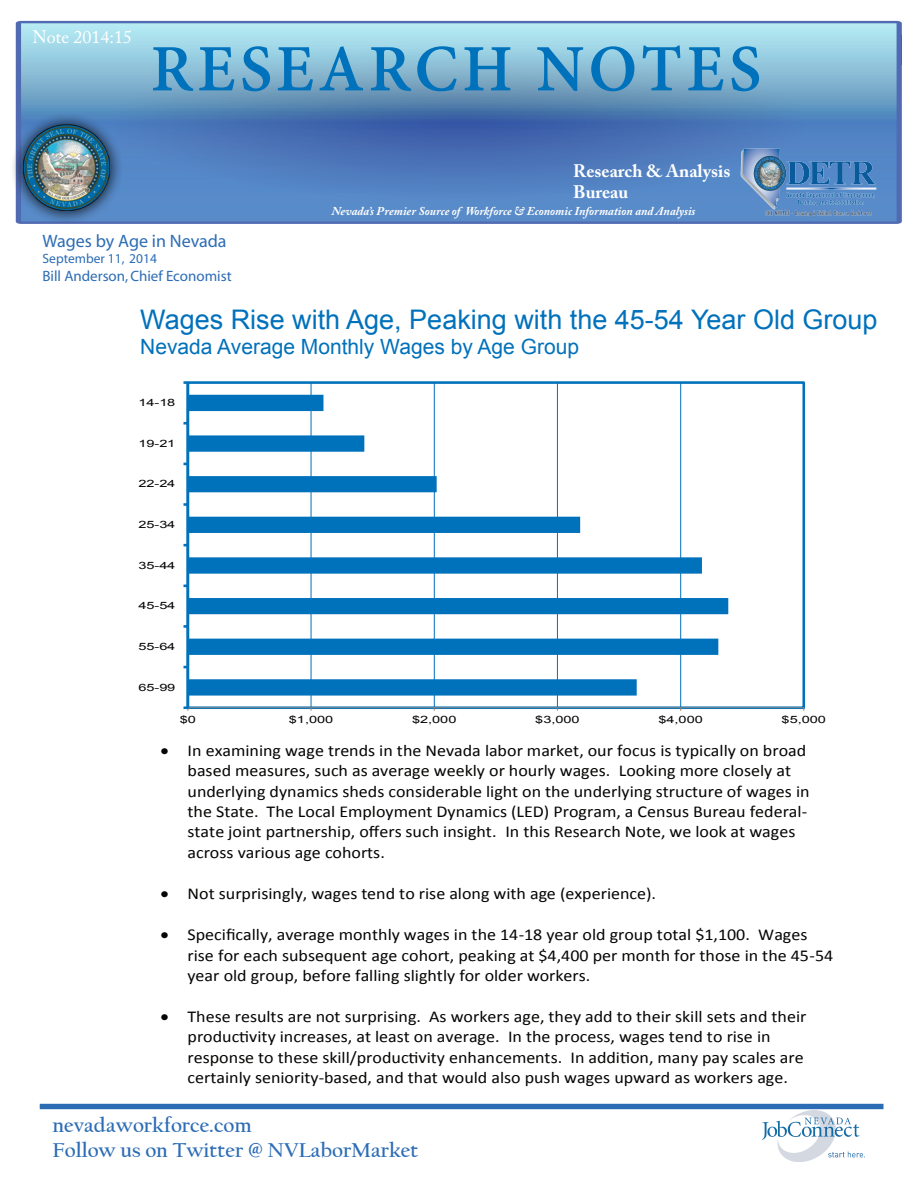
<style>
.page{position:relative;width:918px;height:1188px;background:#fff}
.page>*{position:absolute;margin:0;border:0;box-sizing:border-box;transform-origin:0 0}
.t1{font:700 72px "Adobe Devanagari";letter-spacing:.06em;color:#0072bc}
.t2{font:27px "Arial";color:#0071bb}
.t3{font:700 21px/25.2px "Californian FB";color:#2c6cb5}
.t4{font:21px "Arial";color:#0071bb}
.t5{font:700 18px/21.6px "Adobe Caslon Pro";color:#fff}
.t6{font:18px "Myriad";color:#2c6cb5}
.t7{font:18px "Adobe Caslon Pro";color:#fff}
.t8{font:16.65px/20.2px "Calibri";color:#050504;scale:1.08 1}
.t9{font:15px "Myriad";color:#2c6cb5}
.t10{font:13.5px "Myriad";color:#2c6cb5}
.t11{font:italic 700 12px "Adobe Caslon Pro";color:#fff}
.t12{font:10.05px "Arial";color:#050504;scale:1.44 1}
</style>
<div class="page">
<img style="left:762px;top:1110px;width:102px;height:52px">
<svg style="left:16px;top:21px;width:886px;height:203px;background:#6c9bc8"></svg>
<img style="left:731px;top:140px;width:166px;height:82px">
<img style="left:13px;top:113px;width:109px;height:111px">
<div style="left:40px;top:1104px;width:843px;height:5px;background:#2c6cb5"></div>
<hr style="left:680px;top:383px;width:1px;height:325px;background:#0071bb">
<hr style="left:557px;top:383px;width:1px;height:325px;background:#0071bb">
<hr style="left:434px;top:383px;width:1px;height:325px;background:#0071bb">
<hr style="left:311px;top:383px;width:1px;height:325px;background:#0071bb">
<div style="left:187px;top:381px;width:618px;height:328px;border:3px solid #0071bb"></div>
<svg style="left:189px;top:395px;width:539px;height:301px"></svg>
<hr style="left:188px;top:707px;width:616px;height:1px;background:#888787">
<hr style="left:187px;top:383px;width:2px;height:325px;background:#0071bb">
<svg style="left:184px;top:706px;width:5px;height:5px"></svg>
<p class="t7" style="left:33px;top:27px;width:101px">Note 2014:15</p>
<h1 class="t1" style="left:151px;top:28px;width:612px">RESEARCH NOTES</h1>
<p class="t5" style="left:573px;top:160px;width:159px">Research &amp; Analysis<br>Bureau</p>
<p class="t11" style="left:332px;top:204px;width:365px">Nevada’s Premier Source of Workforce &amp; Economic Information and Analysis</p>
<p class="t6" style="left:43px;top:232px;width:186px">Wages by Age in Nevada</p>
<p class="t10" style="left:43px;top:252px;width:116px">September 11, 2014</p>
<p class="t9" style="left:43px;top:269px;width:191px">Bill Anderson, Chief Economist</p>
<h2 class="t2" style="left:140px;top:301px;width:739px">Wages Rise with Age, Peaking with the 45-54 Year Old Group</h2>
<p class="t4" style="left:140px;top:333px;width:440px">Nevada Average Monthly Wages by Age Group</p>
<p class="t12" style="left:138px;top:396px;width:27px">14-18</p>
<p class="t12" style="left:138px;top:437px;width:27px">19-21</p>
<p class="t12" style="left:138px;top:477px;width:27px">22-24</p>
<p class="t12" style="left:138px;top:518px;width:27px">25-34</p>
<p class="t12" style="left:138px;top:559px;width:27px">35-44</p>
<p class="t12" style="left:138px;top:599px;width:27px">45-54</p>
<p class="t12" style="left:138px;top:640px;width:27px">55-64</p>
<p class="t12" style="left:138px;top:681px;width:27px">65-99</p>
<p class="t12" style="left:180px;top:713px;width:13px">$0</p>
<p class="t12" style="left:289px;top:713px;width:32px">$1,000</p>
<p class="t12" style="left:412px;top:713px;width:32px">$2,000</p>
<p class="t12" style="left:535px;top:713px;width:32px">$3,000</p>
<p class="t12" style="left:658px;top:713px;width:32px">$4,000</p>
<p class="t12" style="left:782px;top:713px;width:32px">$5,000</p>
<p class="t8" style="left:187px;top:741px;width:577px;text-indent:-27px">• In examining wage trends in the Nevada labor market, our focus is typically on broad based measures, such as average weekly or hourly wages. Looking more closely at underlying dynamics sheds considerable light on the underlying structure of wages in the State. The Local Employment Dynamics (LED) Program, a Census Bureau federal&shy;state joint partnership, offers such insight. In this Research Note, we look at wages across various age cohorts.</p>
<p class="t8" style="left:160px;top:883px;width:460px">• Not surprisingly, wages tend to rise along with age (experience).</p>
<p class="t8" style="left:188px;top:925px;width:599px;text-indent:-27px">• Specifically, average monthly wages in the 14-18 year old group total $1,100. Wages rise for each subsequent age cohort, peaking at $4,400 per month for those in the 45-54 year old group, before falling slightly for older workers.</p>
<p class="t8" style="left:187px;top:1007px;width:575px;text-indent:-27px">• These results are not surprising. As workers age, they add to their skill sets and their productivity increases, at least on average. In the process, wages tend to rise in response to these skill/productivity enhancements. In addition, many pay scales are certainly seniority-based, and that would also push wages upward as workers age.</p>
<p class="t3" style="left:52px;top:1112px;width:367px">nevadaworkforce.com<br>Follow us on Twitter @ NVLaborMarket</p>
</div>
